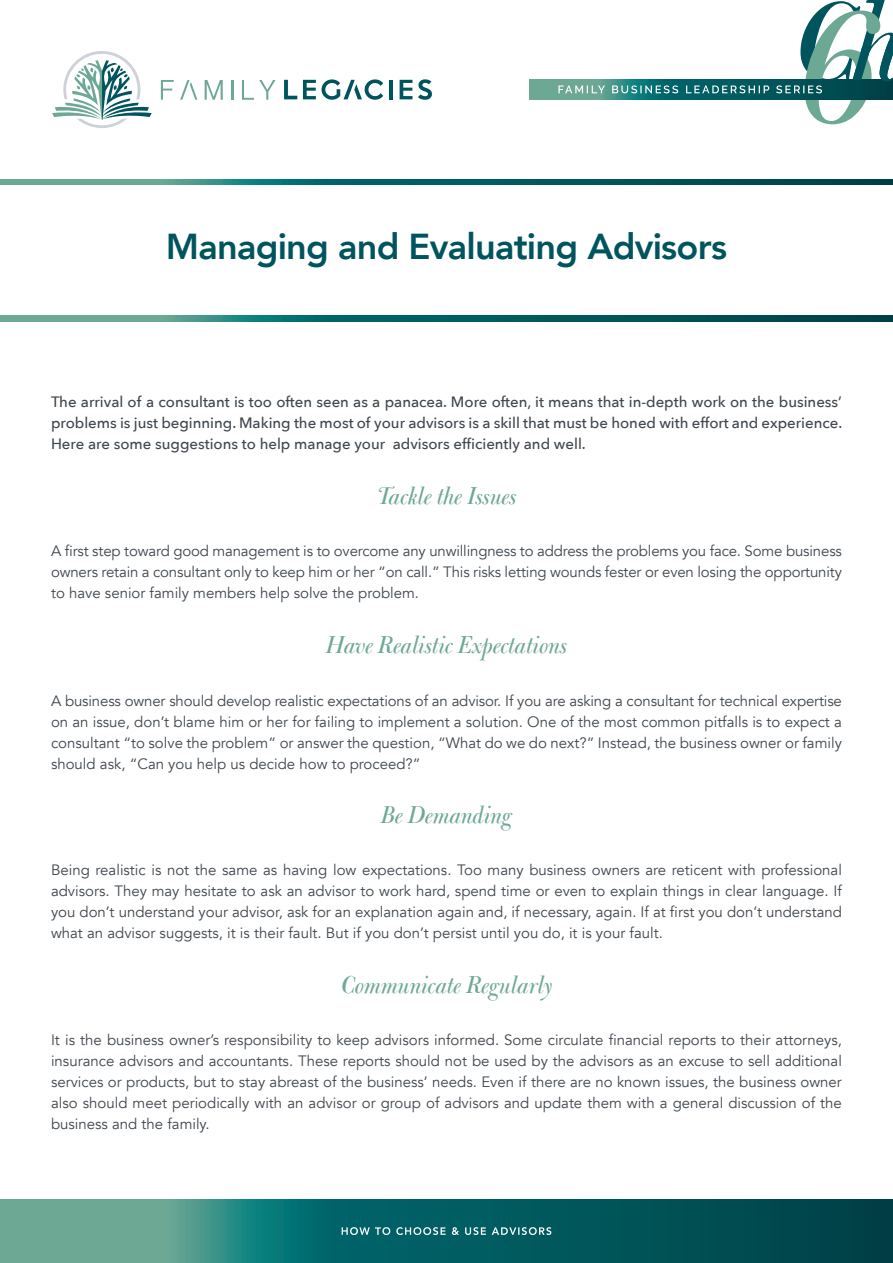
<style>
.page{position:relative;width:893px;height:1263px;background:#fff}
.page>*{position:absolute;margin:0;border:0;box-sizing:border-box;transform-origin:0 0}
.t1{font:800 36px "Avenir";letter-spacing:-.02em;color:#00545e}
.t2{font:italic 27px "Bulmer MT Display";color:#6da895}
.t3{font:15px/21px "Avenir";color:#3f464d;text-align:justify}
.t4{font:500 15px "Avenir Next";color:#3f464d}
</style>
<div class="page">
<svg style="left:52px;top:51px;width:100px;height:77px"></svg>
<svg style="left:284px;top:80px;width:13px;height:19px"></svg>
<hr style="left:389px;top:80px;width:3px;height:19px;background:#00545e">
<svg style="left:400px;top:80px;width:12px;height:19px"></svg>
<svg style="left:418px;top:79px;width:14px;height:21px"></svg>
<svg style="left:303px;top:79px;width:80px;height:21px"></svg>
<svg style="left:161px;top:80px;width:13px;height:20px"></svg>
<svg style="left:180px;top:80px;width:17px;height:20px"></svg>
<svg style="left:205px;top:80px;width:18px;height:20px"></svg>
<hr style="left:231px;top:80px;width:2px;height:20px;background:#6da895">
<svg style="left:242px;top:80px;width:33px;height:20px"></svg>
<div style="left:530px;top:79px;width:363px;height:21px;background:#6da895"></div>
<svg style="left:558px;top:0;width:335px;height:124px"></svg>
<svg style="left:0;top:179px;width:893px;height:6px;background:#1a6c6a"></svg>
<svg style="left:0;top:316px;width:893px;height:5px;background:#1a6c6a"></svg>
<svg style="left:0;top:1199px;width:893px;height:64px;background:#1b6c6b"></svg>
<svg style="left:342px;top:1227px;width:209px;height:8px;background:#509094"></svg>
<p class="t1" style="left:166px;top:219px;width:563px">Managing and Evaluating Advisors</p>
<p class="t4" style="left:51px;top:389px;width:792px">The arrival of a consultant is too often seen as a panacea. More often, it means that in-depth work on the business’</p>
<p class="t4" style="left:51px;top:410px;width:793px">problems is just beginning. Making the most of your advisors is a skill that must be honed with effort and experience.</p>
<p class="t4" style="left:51px;top:431px;width:536px">Here are some suggestions to help manage your advisors efficiently and well.</p>
<p class="t2" style="left:376px;top:479px;width:141px">Tackle the Issues</p>
<p class="t3" style="left:51px;top:541px;width:792px">A first step toward good management is to overcome any unwillingness to address the problems you face. Some business owners retain a consultant only to keep him or her “on call.” This risks letting wounds fester or even losing the opportunity to have senior family members help solve the problem.</p>
<p class="t2" style="left:326px;top:629px;width:243px">Have Realistic Expectations</p>
<p class="t3" style="left:51px;top:690px;width:792px">A business owner should develop realistic expectations of an advisor. If you are asking a consultant for technical expertise on an issue, don’t blame him or her for failing to implement a solution. One of the most common pitfalls is to expect a consultant “to solve the problem” or answer the question, “What do we do next?” Instead, the business owner or family should ask, “Can you help us decide how to proceed?”</p>
<p class="t2" style="left:381px;top:798px;width:133px">Be Demanding</p>
<p class="t3" style="left:51px;top:860px;width:792px">Being realistic is not the same as having low expectations. Too many business owners are reticent with professional</p>
<p class="t3" style="left:51px;top:881px;width:792px">advisors. They may hesitate to ask an advisor to work hard, spend time or even to explain things in clear language. If you don’t understand your advisor, ask for an explanation again and, if necessary, again. If at first you don’t understand what an advisor suggests, it is their fault. But if you don’t persist until you do, it is your fault.</p>
<p class="t2" style="left:341px;top:968px;width:213px">Communicate Regularly</p>
<p class="t3" style="left:51px;top:1030px;width:792px">It is the business owner’s responsibility to keep advisors informed. Some circulate financial reports to their attorneys, insurance advisors and accountants. These reports should not be used by the advisors as an excuse to sell additional services or products, but to stay abreast of the business’ needs. Even if there are no known issues, the business owner also should meet periodically with an advisor or group of advisors and update them with a general discussion of the business and the family.</p>
</div>
